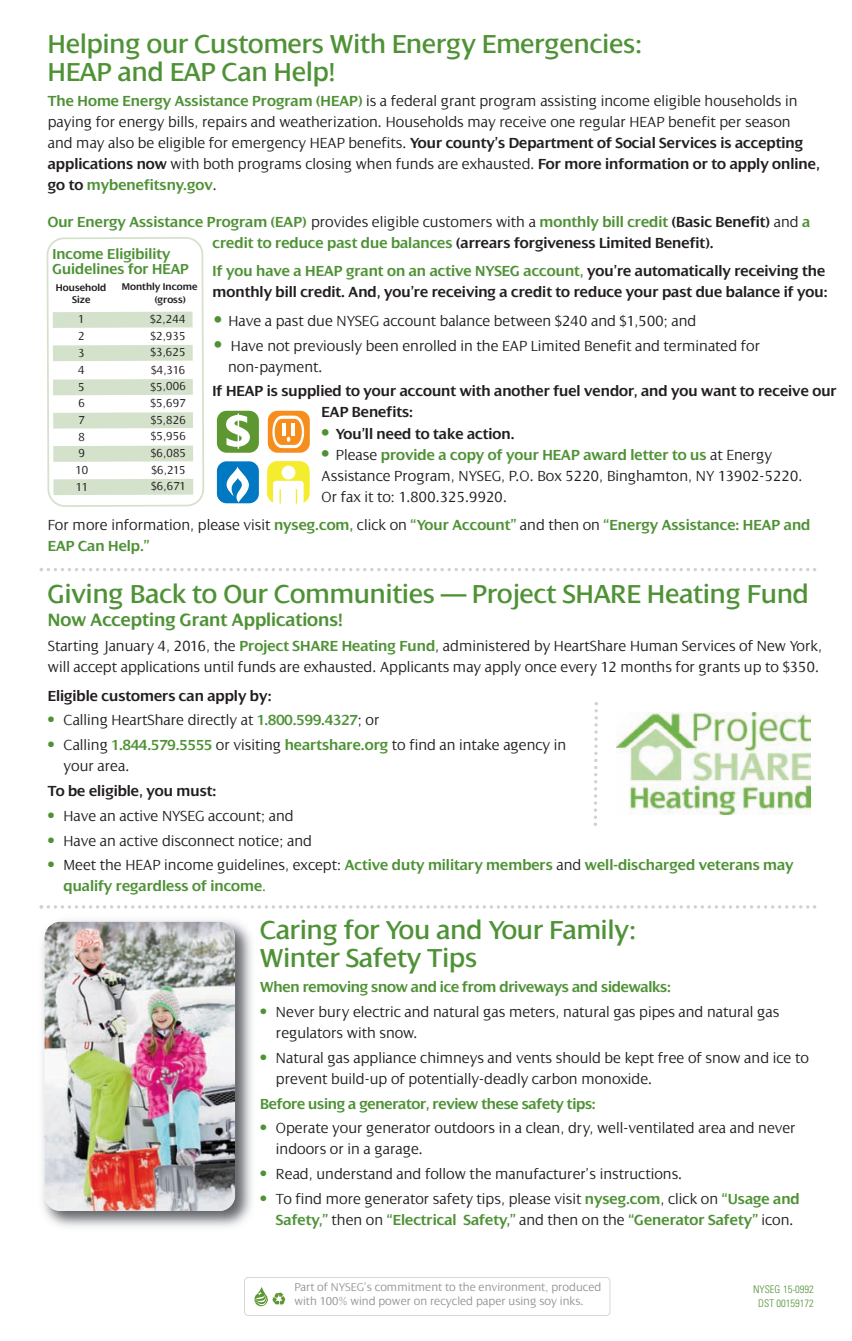
<style>
.page{position:relative;width:852px;height:1341px;background:#fff}
.page>*{position:absolute;margin:0;border:0;box-sizing:border-box;transform-origin:0 0}
.t1{font:28px/28px "Dialog";color:#4f9236}
.t2{font:600 19.25px "Dialog";color:#4f9236}
.t3{font:300 15.75px/21px "Dialog";color:#231f20}
.t4{font:600 15.75px/21px "Dialog";color:#4f9236}
.t5{font:600 15.75px/21px "Dialog";color:#231f20}
.t6{font:600 15.58px/15.6px "Dialog";letter-spacing:-.005em;color:#4f9236}
.t7{font:300 12.42px "Dialog";letter-spacing:-.005em;color:#231f20}
.t8{font:300 12.25px/14.2px "Dialog";color:#939598}
.t9{font:600 10.5px/12.4px "Dialog";letter-spacing:-.005em;color:#231f20;text-align:center}
.t10{font:300 condensed 10.5px/14px "Univers";color:#4f9236;text-align:center}
.s1{font-weight:600;color:#4f9236}
.s2{font-weight:600}
.s3{font-weight:300;color:#231f20}
.s4{color:#231f20}
.s5{color:#4f9236}
.s6{font-family:"Univers";font-weight:700;font-stretch:condensed;font-size:18.38px;color:#4f9236}
.s7{font-family:"Univers";font-weight:700;font-stretch:condensed;color:#4f9236}
.s8{font-family:"Univers";font-weight:700;font-stretch:condensed}
.s9{font-weight:300}
</style>
<div class="page">
<svg style="left:46px;top:237px;width:264px;height:270px"></svg>
<div style="left:281px;top:465px;width:14px;height:14px;background:#fff;border-radius:50%"></div>
<div style="left:244px;top:1277px;width:366px;height:38px;border:2px solid #d1d2d4;border-radius:4px"></div>
<svg style="left:254px;top:1287px;width:32px;height:19px"></svg>
<svg style="left:40px;top:568px;width:776px;height:3px"></svg>
<img style="left:616px;top:713px;width:194px;height:101px">
<svg style="left:593px;top:702px;width:5px;height:124px"></svg>
<img style="left:42px;top:920px;width:210px;height:307px">
<img style="left:45px;top:921px;width:190px;height:289px;border-radius:16px">
<svg style="left:40px;top:905px;width:776px;height:3px"></svg>
<h1 class="t1" style="left:48px;top:29px;width:595px">Helping our Customers With Energy Emergencies:<br>HEAP and EAP Can Help!</h1>
<p class="t3" style="left:48px;top:90px;width:773px"><span class="s1">The Home Energy Assistance Program (HEAP)</span> is a federal grant program assisting income eligible households in paying for energy bills, repairs and weatherization. Households may receive one regular HEAP benefit per season<br>and may also be eligible for emergency HEAP benefits. <span class="s2">Your county’s Department of Social Services is accepting applications now</span> with both programs closing when funds are exhausted. <span class="s2">For more information or to apply online, go to</span> <span class="s1">mybenefitsny.gov</span>.</p>
<p class="t4" style="left:212px;top:211px;width:599px;text-indent:-165px">Our Energy Assistance Program (EAP) <span class="s3">provides eligible customers with a</span> monthly bill credit <span class="s4">(Basic Benefit)</span> <span class="s3">and</span> a credit to reduce past due balances <span class="s4">(arrears forgiveness Limited Benefit).</span></p>
<p class="t5" style="left:212px;top:260px;width:616px"><span class="s5">If you have a HEAP grant on an active NYSEG account,</span> you’re automatically receiving the monthly bill credit. And, you’re receiving a credit to reduce your past due balance if you:</p>
<p class="t3" style="left:214px;top:310px;width:483px"><span class="s6">•</span> Have a past due NYSEG account balance between $240 and $1,500; and</p>
<p class="t3" style="left:228px;top:335px;width:533px;text-indent:-14px"><span class="s6">•</span> Have not previously been enrolled in the EAP Limited Benefit and terminated for non-payment.</p>
<p class="t5" style="left:321px;top:380px;width:516px;text-indent:-109px">If HEAP is supplied to your account with another fuel vendor, and you want to receive our<br>EAP Benefits:</p>
<p class="t5" style="left:321px;top:422px;width:194px"><span class="s6">•</span> You’ll need to take action.</p>
<p class="t3" style="left:321px;top:443px;width:482px"><span class="s6">•</span> Please <span class="s1">provide a copy of your HEAP award letter to us</span> at Energy<br>Assistance Program, NYSEG, P.O. Box 5220, Binghamton, NY 13902-5220.<br>Or fax it to: 1.800.325.9920.</p>
<p class="t4" style="left:48px;top:514px;width:764px"><span class="s3">For more information, please visit</span> nyseg.com, <span class="s3">click on</span> “Your Account” <span class="s3">and then on</span> “Energy Assistance: HEAP and<br>EAP Can Help.”</p>
<p class="t6" style="left:53px;top:245px;width:138px">Income Eligibility<br>Guidelines for HEAP</p>
<p class="t9" style="left:56px;top:281px;width:52px">Household<br>Size</p>
<p class="t9" style="left:122px;top:280px;width:77px">Monthly Income</p>
<p class="t9" style="left:155px;top:293px;width:33px">(gross)</p>
<p class="t7" style="left:78px;top:312px;width:8px">1</p>
<p class="t7" style="left:150px;top:311px;width:37px">$2,244</p>
<p class="t7" style="left:78px;top:328px;width:8px">2</p>
<p class="t7" style="left:150px;top:328px;width:37px">$2,935</p>
<p class="t7" style="left:78px;top:345px;width:8px">3</p>
<p class="t7" style="left:150px;top:345px;width:37px">$3,625</p>
<p class="t7" style="left:78px;top:362px;width:8px">4</p>
<p class="t7" style="left:151px;top:362px;width:36px">$4,316</p>
<p class="t7" style="left:78px;top:379px;width:8px">5</p>
<p class="t7" style="left:150px;top:379px;width:37px">$5,006</p>
<p class="t7" style="left:78px;top:396px;width:8px">6</p>
<p class="t7" style="left:151px;top:395px;width:37px">$5,697</p>
<p class="t7" style="left:78px;top:412px;width:8px">7</p>
<p class="t7" style="left:151px;top:412px;width:37px">$5,826</p>
<p class="t7" style="left:78px;top:429px;width:8px">8</p>
<p class="t7" style="left:151px;top:429px;width:37px">$5,956</p>
<p class="t7" style="left:79px;top:446px;width:8px">9</p>
<p class="t7" style="left:151px;top:445px;width:37px">$6,085</p>
<p class="t7" style="left:76px;top:462px;width:14px">10</p>
<p class="t7" style="left:151px;top:462px;width:36px">$6,215</p>
<p class="t7" style="left:76px;top:479px;width:14px">11</p>
<p class="t7" style="left:151px;top:479px;width:36px">$6,671</p>
<h1 class="t1" style="left:48px;top:579px;width:762px">Giving Back to Our Communities — Project SHARE Heating Fund</h1>
<p class="t2" style="left:48px;top:608px;width:296px">Now Accepting Grant Applications!</p>
<p class="t3" style="left:48px;top:635px;width:775px">Starting January 4, 2016, the <span class="s1">Project SHARE Heating Fund</span>, administered by HeartShare Human Services of New York, will accept applications until funds are exhausted. Applicants may apply once every 12 months for grants up to $350.</p>
<p class="t5" style="left:48px;top:684px;width:225px">Eligible customers can apply by:</p>
<p class="t3" style="left:48px;top:709px;width:333px"><span class="s7">•</span> Calling HeartShare directly at <span class="s1">1.800.599.4327</span>; or</p>
<p class="t3" style="left:64px;top:734px;width:504px;text-indent:-16px"><span class="s7">•</span> Calling <span class="s1">1.844.579.5555</span> or visiting <span class="s1">heartshare.org</span> to find an intake agency in your area.</p>
<p class="t5" style="left:48px;top:780px;width:170px">To be eligible, you must:</p>
<p class="t3" style="left:48px;top:804px;width:247px"><span class="s7">•</span> Have an active NYSEG account; and</p>
<p class="t3" style="left:48px;top:829px;width:266px"><span class="s7">•</span> Have an active disconnect notice; and</p>
<p class="t4" style="left:64px;top:854px;width:731px;text-indent:-16px"><span class="s8">•</span> <span class="s3">Meet the HEAP income guidelines, except:</span> Active duty military members <span class="s3">and</span> well-discharged veterans may qualify regardless of income<span class="s9">.</span></p>
<h1 class="t1" style="left:260px;top:915px;width:377px">Caring for You and Your Family:<br>Winter Safety Tips</h1>
<p class="t4" style="left:260px;top:976px;width:412px">When removing snow and ice from driveways and sidewalks:</p>
<p class="t3" style="left:276px;top:1001px;width:505px;text-indent:-16px"><span class="s7">•</span> Never bury electric and natural gas meters, natural gas pipes and natural gas regulators with snow.</p>
<p class="t3" style="left:276px;top:1046px;width:534px;text-indent:-16px"><span class="s7">•</span> Natural gas appliance chimneys and vents should be kept free of snow and ice to prevent build-up of potentially-deadly carbon monoxide.</p>
<p class="t4" style="left:260px;top:1092px;width:337px">Before using a generator, review these safety tips:</p>
<p class="t3" style="left:276px;top:1117px;width:521px;text-indent:-16px"><span class="s7">•</span> Operate your generator outdoors in a clean, dry, well-ventilated area and never indoors or in a garage.</p>
<p class="t3" style="left:260px;top:1163px;width:423px"><span class="s7">•</span> Read, understand and follow the manufacturer’s instructions.</p>
<p class="t3" style="left:276px;top:1187px;width:525px;text-indent:-16px"><span class="s7">•</span> To find more generator safety tips, please visit <span class="s1">nyseg.com</span>, click on <span class="s1">“Usage and<br>Safety,”</span> then on <span class="s1">“Electrical Safety,”</span> and then on the <span class="s1">“Generator Safety”</span> icon.</p>
<p class="t8" style="left:294px;top:1279px;width:308px">Part of NYSEG’s commitment to the environment, produced with 100% wind power on recycled paper using soy inks.</p>
<p class="t10" style="left:753px;top:1282px;width:62px">NYSEG 15-0992<br>DST 00159172</p>
</div>
